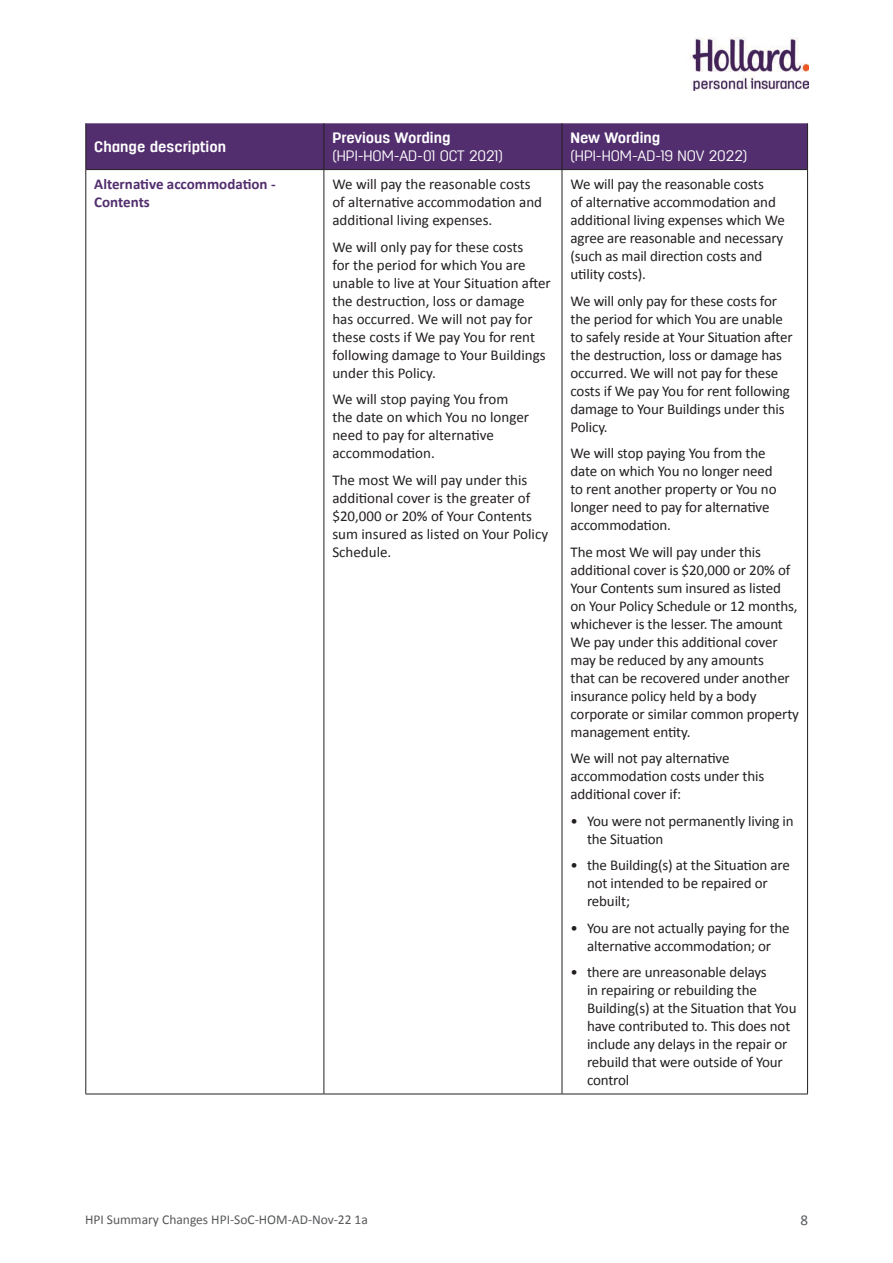
<style>
.page{position:relative;width:893px;height:1263px;background:#fff}
.page>*{position:absolute;margin:0;border:0;box-sizing:border-box;transform-origin:0 0}
.Table_text{font:15px/18px "Calibri";letter-spacing:-.01em;color:#231f20}
.t1{font:300 15px "Antartida Rounded";color:#fff}
.t2{font:700 15px "Antartida Rounded";color:#fff}
.Bold_purple_table{font:700 15px/18px "Calibri";color:#522e6e}
.t3{font:15px "Calibri";color:#58595b}
.t4{font:13.5px "Calibri";color:#58595b}
</style>
<div class="page">
<img style="left:690px;top:37px;width:118px;height:53px">
<div style="left:86px;top:123px;width:721px;height:46px;background:#522e6e"></div>
<hr style="left:85px;top:123px;width:1px;height:46px;background:#231f20">
<hr style="left:323px;top:123px;width:1px;height:46px;background:#231f20">
<hr style="left:562px;top:123px;width:1px;height:46px;background:#231f20">
<hr style="left:807px;top:123px;width:1px;height:46px;background:#231f20">
<hr style="left:85px;top:169px;width:239px;height:1px;background:#231f20">
<hr style="left:85px;top:170px;width:1px;height:923px;background:#231f20">
<hr style="left:324px;top:169px;width:238px;height:1px;background:#231f20">
<hr style="left:323px;top:170px;width:1px;height:923px;background:#231f20">
<hr style="left:562px;top:169px;width:246px;height:1px;background:#231f20">
<hr style="left:562px;top:170px;width:1px;height:923px;background:#231f20">
<hr style="left:807px;top:170px;width:1px;height:923px;background:#231f20">
<hr style="left:85px;top:1093px;width:239px;height:1px;background:#231f20">
<hr style="left:324px;top:1093px;width:238px;height:1px;background:#231f20">
<hr style="left:562px;top:1093px;width:246px;height:1px;background:#231f20">
<p class="t2" style="left:94px;top:138px;width:133px">Change description</p>
<p class="t2" style="left:332px;top:129px;width:120px">Previous Wording</p>
<p class="t1" style="left:332px;top:148px;width:172px">(HPI-HOM-AD-01 OCT 2021)</p>
<p class="Bold_purple_table" style="left:94px;top:175px;width:183px">Alternative accommodation -<br>Contents</p>
<p class="Table_text" style="left:332px;top:175px;width:211px">We will pay the reasonable costs of alternative accommodation and additional living expenses.</p>
<p class="Table_text" style="left:332px;top:237px;width:220px">We will only pay for these costs<br>for the period for which You are unable to live at Your Situation after the destruction, loss or damage<br>has occurred. We will not pay for these costs if We pay You for rent following damage to Your Buildings under this Policy.</p>
<p class="Table_text" style="left:332px;top:390px;width:198px">We will stop paying You from the date on which You no longer need to pay for alternative accommodation.</p>
<p class="Table_text" style="left:332px;top:470px;width:217px">The most We will pay under this additional cover is the greater of $20,000 or 20% of Your Contents sum insured as listed on Your Policy<br>Schedule.</p>
<p class="t2" style="left:570px;top:129px;width:91px">New Wording</p>
<p class="t1" style="left:570px;top:148px;width:178px">(HPI-HOM-AD-19 NOV 2022)</p>
<p class="Table_text" style="left:570px;top:175px;width:216px">We will pay the reasonable costs<br>of alternative accommodation and additional living expenses which We agree are reasonable and necessary (such as mail direction costs and utility costs).</p>
<p class="Table_text" style="left:570px;top:291px;width:224px">We will only pay for these costs for the period for which You are unable to safely reside at Your Situation after the destruction, loss or damage has occurred. We will not pay for these costs if We pay You for rent following damage to Your Buildings under this<br>Policy.</p>
<p class="Table_text" style="left:570px;top:444px;width:208px">We will stop paying You from the date on which You no longer need to rent another property or You no longer need to pay for alternative accommodation.</p>
<p class="Table_text" style="left:570px;top:542px;width:230px">The most We will pay under this additional cover is $20,000 or 20% of<br>Your Contents sum insured as listed on Your Policy Schedule or 12 months, whichever is the lesser. The amount<br>We pay under this additional cover may be reduced by any amounts<br>that can be recovered under another insurance policy held by a body corporate or similar common property management entity.</p>
<p class="Table_text" style="left:570px;top:749px;width:195px">We will not pay alternative accommodation costs under this additional cover if:</p>
<p class="Table_text" style="left:587px;top:811px;width:208px;text-indent:-16px">• You were not permanently living in the Situation</p>
<p class="Table_text" style="left:587px;top:856px;width:204px;text-indent:-16px">• the Building(s) at the Situation are not intended to be repaired or rebuilt;</p>
<p class="Table_text" style="left:570px;top:918px;width:221px;text-align:center">• You are not actually paying for the alternative accommodation; or</p>
<p class="Table_text" style="left:587px;top:963px;width:211px;text-indent:-16px">• there are unreasonable delays<br>in repairing or rebuilding the<br>Building(s) at the Situation that You have contributed to. This does not include any delays in the repair or rebuild that were outside of Your control</p>
<p class="t4" style="left:85px;top:1211px;width:284px">HPI Summary Changes HPI-SoC-HOM-AD-Nov-22 1a</p>
<p class="t3" style="left:800px;top:1211px;width:9px">8</p>
</div>
